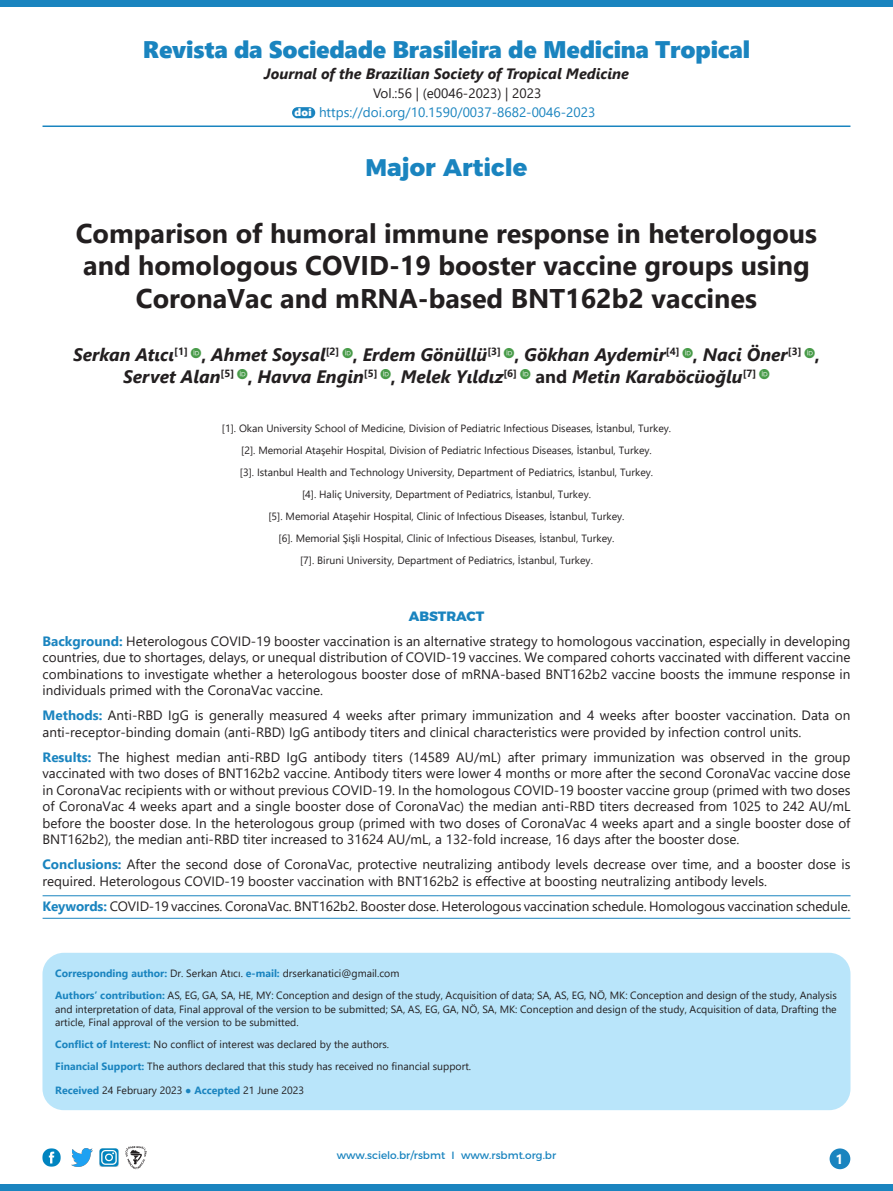
<style>
.page{position:relative;width:893px;height:1191px;background:#fff}
.page>*{position:absolute;margin:0;border:0;box-sizing:border-box;transform-origin:0 0}
.TITULO_ORIGINAL{font:700 27px/32.4px "Segoe UI";color:#231f20;text-align:center}
.t1{font:24px "Segoe UI Black";letter-spacing:-.01em;color:#1a84bf}
.t2{font:800 24px "Montserrat";color:#1a84bf}
.AUTORES{font:italic 700 18px/21.6px "Segoe UI";color:#231f20}
.t3{font:italic 700 15px "Segoe UI";color:#231f20}
.SUMARIO{font:13.5px/16.5px "Segoe UI";color:#231f20;text-align:justify}
.t4{font:13.5px "Segoe UI";color:#1a84bf}
.SEÇÃO{font:800 13.5px "Montserrat";color:#1a84bf}
.t5{font:700 13.5px "Ebrima";color:#fff}
.R_O_D_A_P_E{font:10.5px/13.5px "Segoe UI";color:#231f20;text-align:justify}
.rodape_autores{font:10.5px "Segoe UI";color:#231f20}
.t6{font:10.5px "Montserrat";color:#1a84bf}
.t7{font:10.5px "Segoe UI Black";color:#fff}
.s1{font-style:normal}
.s2{font-weight:700;color:#1a84bf}
.s3{color:#1a84bf}
</style>
<div class="page">
<div style="left:830px;top:1148px;width:20px;height:21px;background:#1a84bf;border-radius:50%"></div>
<img style="left:71px;top:1148px;width:22px;height:18px">
<div style="left:0;top:0;width:893px;height:6px;background:#1a84bf"></div>
<div style="left:0;top:1184px;width:893px;height:7px;background:#1a84bf"></div>
<img style="left:42px;top:1148px;width:19px;height:19px">
<img style="left:99px;top:1148px;width:20px;height:18px">
<hr style="left:43px;top:895px;width:807px;height:1px;background:#1a84bf">
<hr style="left:43px;top:918px;width:807px;height:1px;background:#1a84bf">
<hr style="left:43px;top:125px;width:807px;height:2px;background:#1a84bf">
<div style="left:292px;top:107px;width:23px;height:11px;background:#1a84bf;border-radius:6px"></div>
<svg style="left:125px;top:1146px;width:22px;height:23px"></svg>
<div style="left:42px;top:952px;width:808px;height:158px;background:#b9e5fa;border-radius:21px"></div>
<p class="t1" style="left:143px;top:32px;width:609px">Revista da Sociedade Brasileira de Medicina Tropical</p>
<p class="t3" style="left:264px;top:59px;width:366px">Journal of the Brazilian Society of Tropical Medicine</p>
<p class="SUMARIO" style="left:373px;top:84px;width:170px">Vol.:56 | (e0046-2023) | 2023</p>
<p class="t4" style="left:319px;top:100px;width:278px">https://doi.org/10.1590/0037-8682-0046-2023</p>
<p class="t7" style="left:295px;top:105px;width:19px">doi</p>
<p class="t2" style="left:366px;top:148px;width:163px">Major Article</p>
<p class="TITULO_ORIGINAL" style="left:76px;top:215px;width:743px">Comparison of humoral immune response in heterologous and homologous COVID-19 booster vaccine groups using<br>CoronaVac and mRNA-based BNT162b2 vaccines</p>
<p class="AUTORES" style="left:123px;top:341px;width:698px;text-indent:-50px">Serkan Atıcı<sup>[1]</sup> <span class="s1">,</span> Ahmet Soysal<sup>[2]</sup> <span class="s1">,</span> Erdem Gönüllü<sup>[3]</sup> <span class="s1">,</span> Gökhan Aydemir<sup>[4]</sup> <span class="s1">,</span> Naci Öner<sup>[3]</sup> <span class="s1">,<br></span>Servet Alan<sup>[5]</sup> <span class="s1">,</span> Havva Engin<sup>[5]</sup> <span class="s1">,</span> Melek Yıldız<sup>[6]</sup> <span class="s1">and</span> Metin Karaböcüoğlu<sup>[7]</sup></p>
<p class="rodape_autores" style="left:222px;top:418px;width:451px">[1]. Okan University School of Medicine, Division of Pediatric Infectious Diseases, İstanbul, Turkey.</p>
<p class="rodape_autores" style="left:241px;top:440px;width:412px">[2]. Memorial Ataşehir Hospital, Division of Pediatric Infectious Diseases, İstanbul, Turkey.</p>
<p class="rodape_autores" style="left:240px;top:462px;width:415px">[3]. Istanbul Health and Technology University, Department of Pediatrics, İstanbul, Turkey.</p>
<p class="rodape_autores" style="left:302px;top:484px;width:290px">[4]. Haliç University, Department of Pediatrics, İstanbul, Turkey.</p>
<p class="rodape_autores" style="left:268px;top:506px;width:358px">[5]. Memorial Ataşehir Hospital, Clinic of Infectious Diseases, İstanbul, Turkey.</p>
<p class="rodape_autores" style="left:279px;top:528px;width:337px">[6]. Memorial Şişli Hospital, Clinic of Infectious Diseases, İstanbul, Turkey.</p>
<p class="rodape_autores" style="left:300px;top:550px;width:294px">[7]. Biruni University, Department of Pediatrics, İstanbul, Turkey.</p>
<p class="SEÇÃO" style="left:409px;top:605px;width:77px">ABSTRACT</p>
<p class="SUMARIO" style="left:43px;top:631px;width:809px"><span class="s2">Background:</span> Heterologous COVID-19 booster vaccination is an alternative strategy to homologous vaccination, especially in developing countries, due to shortages, delays, or unequal distribution of COVID-19 vaccines. We compared cohorts vaccinated with different vaccine combinations to investigate whether a heterologous booster dose of mRNA-based BNT162b2 vaccine boosts the immune response in individuals primed with the CoronaVac vaccine.</p>
<p class="SUMARIO" style="left:43px;top:706px;width:809px"><span class="s2">Methods:</span> Anti-RBD IgG is generally measured 4 weeks after primary immunization and 4 weeks after booster vaccination. Data on anti-receptor-binding domain (anti-RBD) IgG antibody titers and clinical characteristics were provided by infection control units.</p>
<p class="SUMARIO" style="left:43px;top:747px;width:809px"><span class="s2">Results:</span> The highest median anti-RBD IgG antibody titers (14589 AU/mL) after primary immunization was observed in the group vaccinated with two doses of BNT162b2 vaccine. Antibody titers were lower 4 months or more after the second CoronaVac vaccine dose in CoronaVac recipients with or without previous COVID-19. In the homologous COVID-19 booster vaccine group (primed with two doses of CoronaVac 4 weeks apart and a single booster dose of CoronaVac) the median anti-RBD titers decreased from 1025 to 242 AU/mL before the booster dose. In the heterologous group (primed with two doses of CoronaVac 4 weeks apart and a single booster dose of BNT162b2), the median anti-RBD titer increased to 31624 AU/mL, a 132-fold increase, 16 days after the booster dose.</p>
<p class="SUMARIO" style="left:43px;top:855px;width:809px"><span class="s2">Conclusions:</span> After the second dose of CoronaVac, protective neutralizing antibody levels decrease over time, and a booster dose is required. Heterologous COVID-19 booster vaccination with BNT162b2 is effective at boosting neutralizing antibody levels.</p>
<p class="SUMARIO" style="left:43px;top:896px;width:809px"><span class="s2">Keywords:</span> COVID-19 vaccines. CoronaVac. BNT162b2. Booster dose. Heterologous vaccination schedule. Homologous vaccination schedule.</p>
<p class="R_O_D_A_P_E" style="left:55px;top:965px;width:346px"><span class="s2">Corresponding author:</span> Dr. Serkan Atıcı. <span class="s2">e-mail:</span> drserkanatici@gmail.com</p>
<p class="R_O_D_A_P_E" style="left:55px;top:987px;width:783px"><span class="s2">Authors’ contribution:</span> AS, EG, GA, SA, HE, MY: Conception and design of the study, Acquisition of data; SA, AS, EG, NÖ, MK: Conception and design of the study, Analysis and interpretation of data, Final approval of the version to be submitted; SA, AS, EG, GA, NÖ, SA, MK: Conception and design of the study, Acquisition of data, Drafting the article, Final approval of the version to be submitted.</p>
<p class="R_O_D_A_P_E" style="left:55px;top:1036px;width:335px"><span class="s2">Conflict of Interest:</span> No conflict of interest was declared by the authors.</p>
<p class="R_O_D_A_P_E" style="left:55px;top:1058px;width:417px"><span class="s2">Financial Support:</span> The authors declared that this study has received no financial support.</p>
<p class="R_O_D_A_P_E" style="left:55px;top:1082px;width:250px"><span class="s2">Received</span> 24 February 2023 <span class="s3">●</span> <span class="s2">Accepted</span> 21 June 2023</p>
<p class="t6" style="left:337px;top:1146px;width:221px">www.scielo.br/rsbmt I www.rsbmt.org.br</p>
<p class="t5" style="left:835px;top:1148px;width:9px">1</p>
</div>
